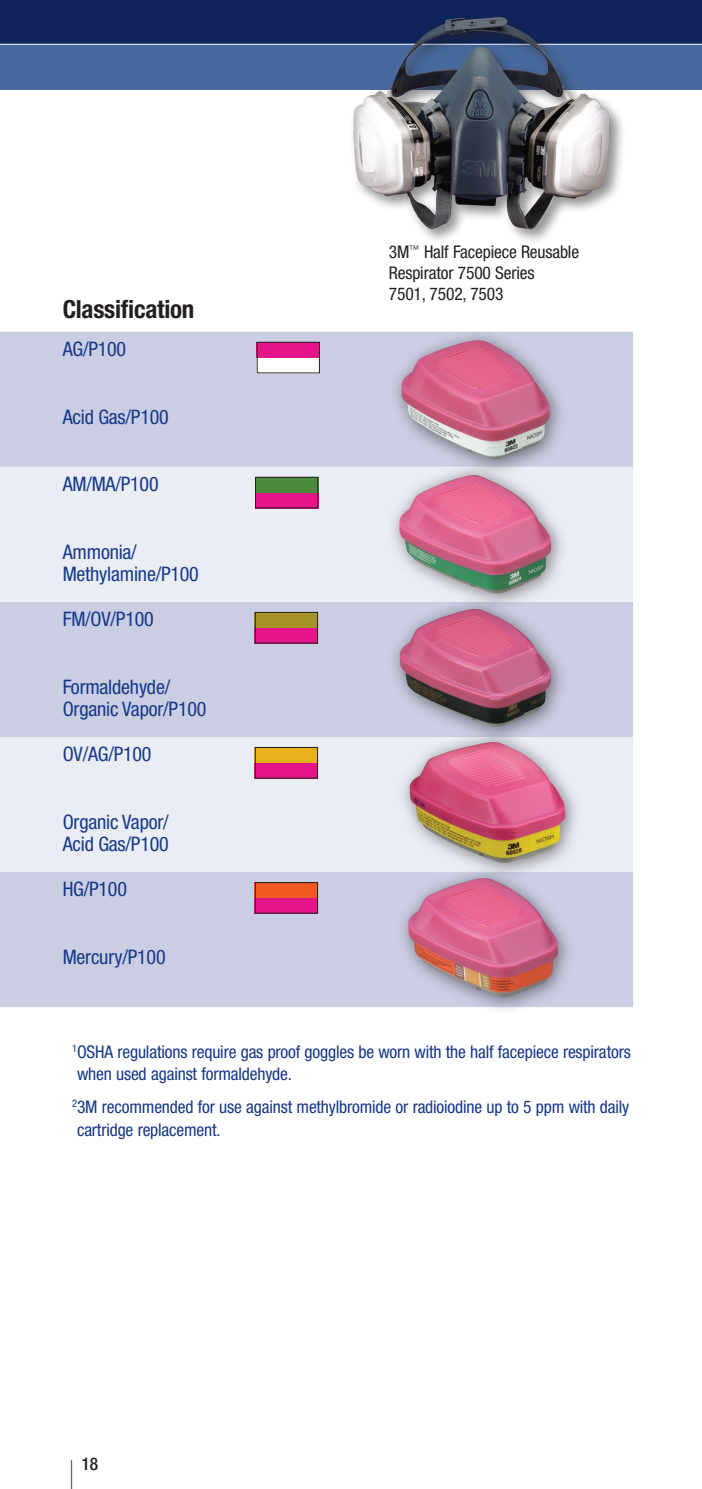
<style>
.page{position:relative;width:702px;height:1489px;background:#fff}
.page>*{position:absolute;margin:0;border:0;box-sizing:border-box;transform-origin:0 0}
.t1{font:700 condensed 25px "Helvetica Neue LT Std";letter-spacing:-.01em;color:#231f20}
.t2{font:condensed 20px/22.5px "Helvetica Neue LT Std";letter-spacing:-.01em;color:#153889}
.Asterisk_Copy{font:condensed 17.5px/22.5px "Helvetica Neue LT Std";letter-spacing:-.01em;color:#153889}
.Caption2{font:condensed 17.5px/21px "Helvetica Neue LT Std";letter-spacing:-.01em;color:#231f20}
._2_2a_SUB_Head_16_16{font:500 condensed 17.5px "Helvetica Neue LT Std";color:#231f20}
</style>
<div class="page">
<div style="left:0;top:0;width:702px;height:90px;background:#48699d"></div>
<div style="left:0;top:0;width:702px;height:44px;background:#0e245a"></div>
<hr style="left:0;top:44px;width:702px;height:1px;background:#fff">
<div style="left:0;top:332px;width:633px;height:675px;background:#cbcee3"></div>
<svg style="left:0;top:467px;width:633px;height:405px;background:#e0e2ee"></svg>
<svg style="left:71px;top:1460px;width:1px;height:28px"></svg>
<div style="left:257px;top:342px;width:63px;height:31px;background:#e41588"></div>
<div style="left:257px;top:358px;width:63px;height:15px;background:#fff"></div>
<div style="left:257px;top:342px;width:63px;height:31px;border:1px solid #231f20"></div>
<div style="left:255px;top:882px;width:63px;height:31px;background:#f15921"></div>
<div style="left:255px;top:898px;width:63px;height:15px;background:#e41588"></div>
<div style="left:255px;top:882px;width:63px;height:31px;border:1px solid #231f20"></div>
<div style="left:255px;top:477px;width:63px;height:31px;background:#4c8b3e"></div>
<div style="left:255px;top:493px;width:63px;height:15px;background:#e41588"></div>
<div style="left:255px;top:477px;width:63px;height:31px;border:1px solid #231f20"></div>
<div style="left:255px;top:612px;width:63px;height:31px;background:#a69227"></div>
<div style="left:255px;top:628px;width:63px;height:15px;background:#e41588"></div>
<div style="left:255px;top:612px;width:63px;height:31px;border:1px solid #231f20"></div>
<div style="left:255px;top:747px;width:63px;height:31px;background:#eab11c"></div>
<div style="left:255px;top:763px;width:63px;height:15px;background:#e41588"></div>
<div style="left:255px;top:747px;width:63px;height:31px;border:1px solid #231f20"></div>
<div style="left:389px;top:327px;width:179px;height:151px;background:#231f20;opacity:.55"></div>
<img style="left:400px;top:340px;width:151px;height:119px">
<div style="left:387px;top:462px;width:182px;height:149px;background:#231f20;opacity:.55"></div>
<img style="left:399px;top:475px;width:153px;height:121px">
<div style="left:387px;top:596px;width:182px;height:148px;background:#231f20;opacity:.55"></div>
<img style="left:399px;top:609px;width:153px;height:117px">
<div style="left:397px;top:729px;width:186px;height:151px;background:#231f20;opacity:.55"></div>
<img style="left:409px;top:742px;width:156px;height:121px">
<div style="left:395px;top:865px;width:181px;height:149px;background:#231f20;opacity:.55"></div>
<img style="left:408px;top:878px;width:151px;height:121px">
<div style="left:349px;top:14px;width:277px;height:231px;background:#231f20;opacity:.5"></div>
<img style="left:353px;top:17px;width:257px;height:212px">
<h1 class="t1" style="left:63px;top:294px;width:133px">Classification</h1>
<p class="t2" style="left:63px;top:337px;width:65px">AG/P100</p>
<p class="t2" style="left:63px;top:405px;width:107px">Acid Gas/P100</p>
<p class="t2" style="left:63px;top:472px;width:97px">AM/MA/P100</p>
<p class="t2" style="left:63px;top:540px;width:138px">Ammonia/<br>Methylamine/P100</p>
<p class="t2" style="left:63px;top:607px;width:93px">FM/OV/P100</p>
<p class="t2" style="left:63px;top:675px;width:145px">Formaldehyde/<br>Organic Vapor/P100</p>
<p class="t2" style="left:63px;top:742px;width:90px">OV/AG/P100</p>
<p class="t2" style="left:63px;top:810px;width:108px">Organic Vapor/<br>Acid Gas/P100</p>
<p class="t2" style="left:63px;top:877px;width:66px">HG/P100</p>
<p class="t2" style="left:63px;top:945px;width:104px">Mercury/P100</p>
<p class="Caption2" style="left:389px;top:241px;width:192px">3M<sup>™</sup> Half Facepiece Reusable<br>Respirator 7500 Series<br>7501, 7502, 7503</p>
<p class="Asterisk_Copy" style="left:72px;top:1040px;width:560px"><sup>1</sup>OSHA regulations require gas proof goggles be worn with the half facepiece respirators when used against formaldehyde.</p>
<p class="Asterisk_Copy" style="left:72px;top:1095px;width:558px"><sup>2</sup>3M recommended for use against methylbromide or radioiodine up to 5 ppm with daily cartridge replacement.</p>
<p class="_2_2a_SUB_Head_16_16" style="left:81px;top:1453px;width:18px">18</p>
</div>
